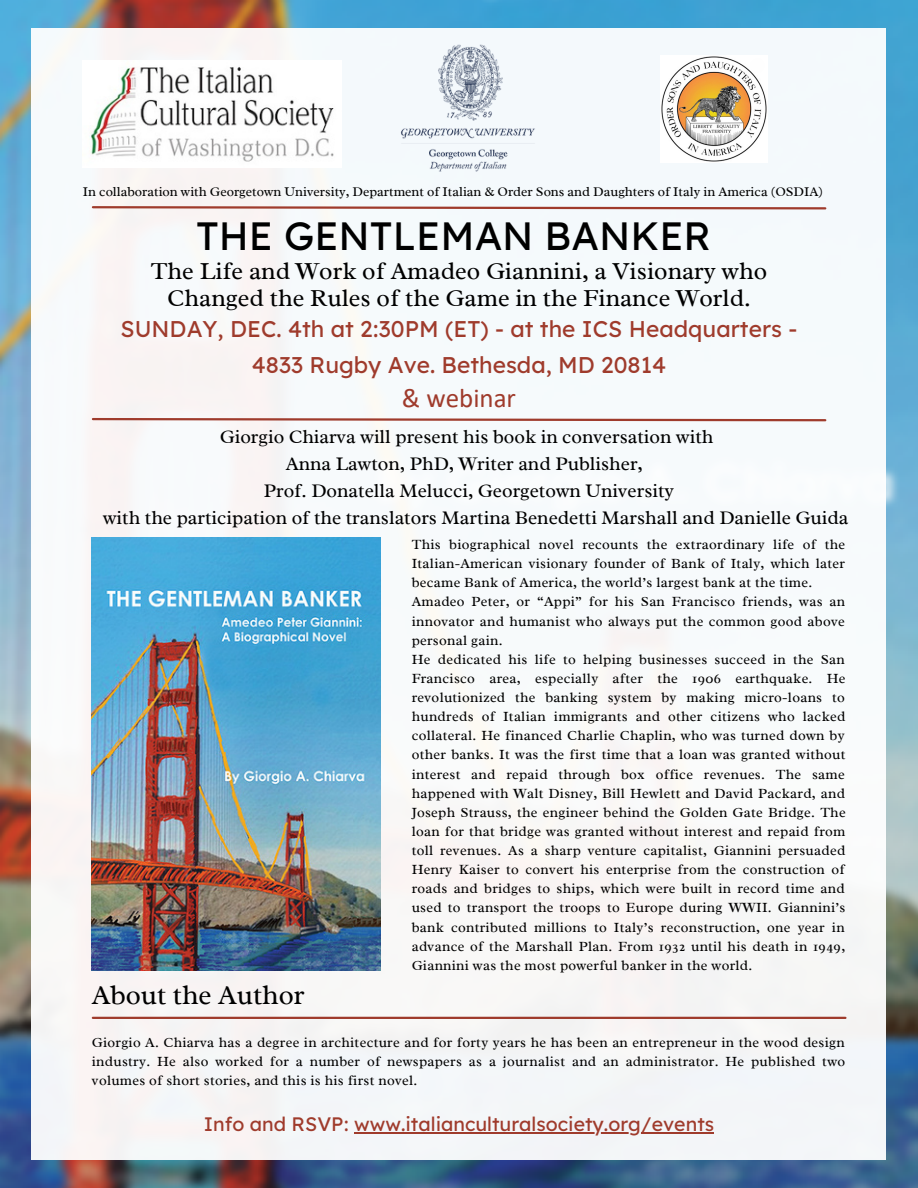
<style>
.page{position:relative;width:918px;height:1188px;background:#fff}
.page>*{position:absolute;margin:0;border:0;box-sizing:border-box;transform-origin:0 0}
.t1{font:39.45px "Lexend Deca";color:#000}
.t2{font:27.75px "Radley";color:#000}
.t3{font:27px "Calibri";color:#9f3b2c}
.t4{font:24.75px/27px "Radley";color:#000;text-align:center}
.t5{font:22.8px/36px "Lexend Deca";color:#9f3b2c;text-align:center}
.t6{font:19.5px "Radley";color:#000}
.t7{font:19.5px "Lexend Deca";color:#9f3b2c}
.t8{font:14.25px/19px "Radley";letter-spacing:.02em;color:#000}
.t9{font:13.5px "Radley";color:#000}
</style>
<div class="page">
<img style="left:0;top:0;width:918px;height:1188px">
<div style="left:31px;top:28px;width:855px;height:1132px;background:#f7f9fb"></div>
<svg style="left:91px;top:206px;width:736px;height:4px"></svg>
<img style="left:400px;top:44px;width:135px;height:128px">
<img style="left:92px;top:537px;width:289px;height:433px">
<svg style="left:91px;top:417px;width:736px;height:5px"></svg>
<hr style="left:93px;top:1017px;width:752px;height:2px;background:#9f3b2c">
<img style="left:661px;top:56px;width:106px;height:106px">
<img style="left:91px;top:67px;width:243px;height:95px">
<hr style="left:354px;top:1132px;width:360px;height:1px;background:#9f3b2c">
<p class="t9" style="left:83px;top:183px;width:742px">In collaboration with Georgetown University, Department of Italian &amp; Order Sons and Daughters of Italy in America (OSDIA)</p>
<h1 class="t1" style="left:196px;top:211px;width:516px">THE GENTLEMAN BANKER</h1>
<h3 class="t4" style="left:151px;top:257px;width:618px">The Life and Work of Amadeo Giannini, a Visionary who<br>Changed the Rules of the Game in the Finance World.</h3>
<h3 class="t5" style="left:121px;top:310px;width:678px">SUNDAY, DEC. 4th at 2:30PM (ET) - at the ICS Headquarters -<br>4833 Rugby Ave. Bethesda, MD 20814</h3>
<h3 class="t3" style="left:402px;top:379px;width:116px">&amp; webinar</h3>
<h3 class="t6" style="left:220px;top:424px;width:495px">Giorgio Chiarva will present his book in conversation with</h3>
<h3 class="t6" style="left:286px;top:451px;width:359px">Anna Lawton, PhD, Writer and Publisher,</h3>
<h3 class="t6" style="left:264px;top:478px;width:412px">Prof. Donatella Melucci, Georgetown University</h3>
<h3 class="t6" style="left:103px;top:505px;width:747px">with the participation of the translators Martina Benedetti Marshall and Danielle Guida</h3>
<p class="t8" style="left:412px;top:535px;width:436px">This biographical novel recounts the extraordinary life of the Italian-American visionary founder of Bank of Italy, which later became Bank of America, the world’s largest bank at the time.<br>Amadeo Peter, or “Appi” for his San Francisco friends, was an innovator and humanist who always put the common good above personal gain.<br>He dedicated his life to helping businesses succeed in the San Francisco area, especially after the 1906 earthquake. He revolutionized the banking system by making micro-loans to hundreds of Italian immigrants and other citizens who lacked collateral. He financed Charlie Chaplin, who was turned down by other banks. It was the first time that a loan was granted without interest and repaid through box office revenues. The same happened with Walt Disney, Bill Hewlett and David Packard, and Joseph Strauss, the engineer behind the Golden Gate Bridge. The loan for that bridge was granted without interest and repaid from toll revenues. As a sharp venture capitalist, Giannini persuaded Henry Kaiser to convert his enterprise from the construction of roads and bridges to ships, which were built in record time and used to transport the troops to Europe during WWII. Giannini’s bank contributed millions to Italy’s reconstruction, one year in advance of the Marshall Plan. From 1932 until his death in 1949, Giannini was the most powerful banker in the world.</p>
<h2 class="t2" style="left:92px;top:977px;width:214px">About the Author</h2>
<p class="t8" style="left:92px;top:1032px;width:755px;text-align:justify">Giorgio A. Chiarva has a degree in architecture and for forty years he has been an entrepreneur in the wood design industry. He also worked for a number of newspapers as a journalist and an administrator. He published two volumes of short stories, and this is his first novel.</p>
<h3 class="t7" style="left:204px;top:1111px;width:512px">Info and RSVP: www.italianculturalsociety.org/events</h3>
</div>
